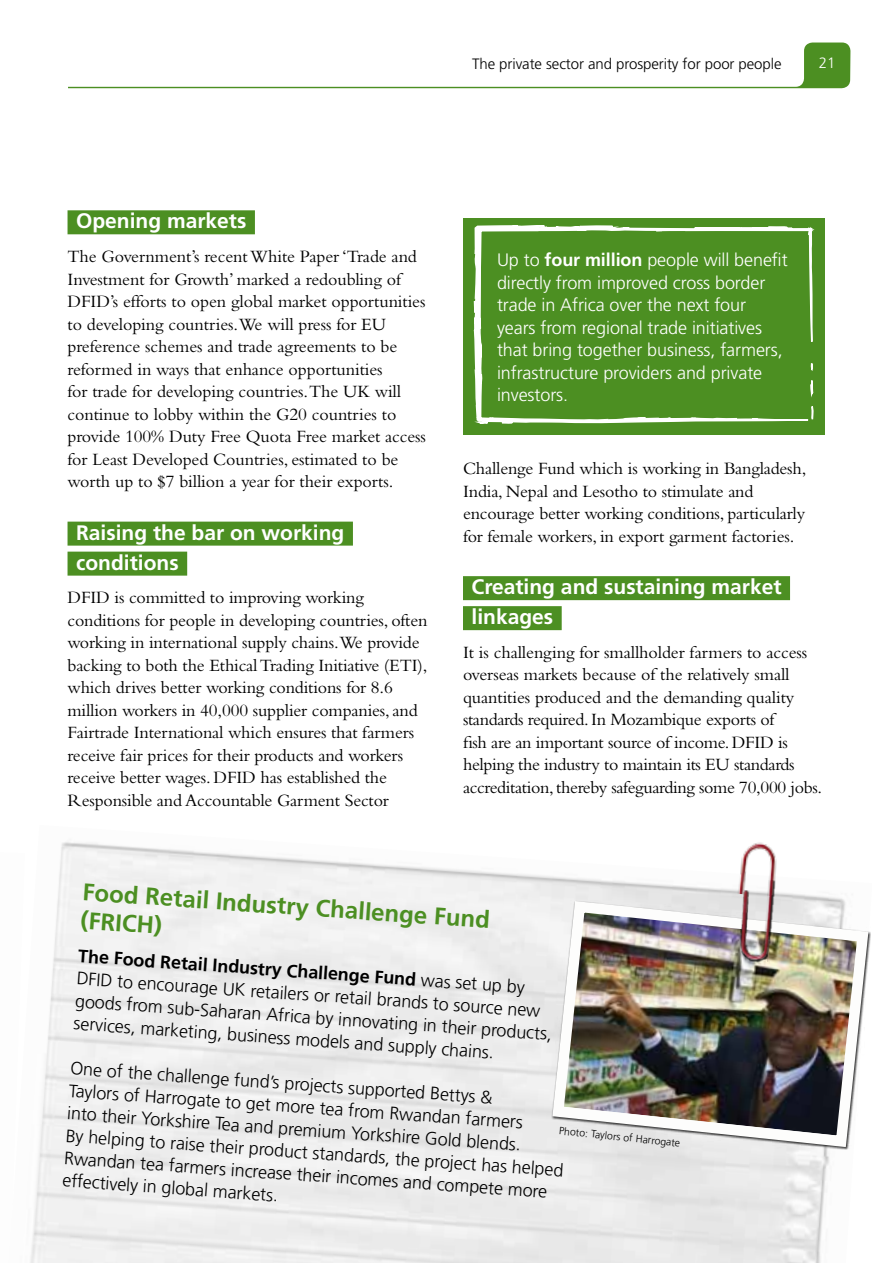
<style>
.page{position:relative;width:893px;height:1263px;background:#fff}
.page>*{position:absolute;margin:0;border:0;box-sizing:border-box;transform-origin:0 0}
.t1{font:700 24px/28.5px "Frutiger LT Std";color:#4c8f22}
.t2{font:700 21px/30px "Frutiger LT Std";color:#fff}
.t3{font:18px/22.5px "Bembo";letter-spacing:-.01em;color:#000}
.t4{font:300 18px/22.5px "Frutiger LT Std";color:#000}
.t5{font:300 18px/22.5px "Frutiger LT Std";letter-spacing:-.005em;color:#fff}
.t6{font:300 15px "Frutiger LT Std";letter-spacing:-.005em;color:#000}
.t7{font:300 15px "Frutiger LT Std";color:#fff}
.t8{font:300 10.5px "Frutiger LT Std";color:#000}
.s1{font-weight:700}
</style>
<div class="page">
<svg style="left:68px;top:43px;width:782px;height:45px"></svg>
<div style="left:463px;top:576px;width:327px;height:24px;background:#4c8f22"></div>
<div style="left:463px;top:606px;width:99px;height:24px;background:#4c8f22"></div>
<div style="left:463px;top:219px;width:361px;height:216px;background:#4c8f22"></div>
<div style="left:68px;top:210px;width:187px;height:24px;background:#4c8f22"></div>
<div style="left:68px;top:522px;width:285px;height:24px;background:#4c8f22"></div>
<div style="left:68px;top:552px;width:119px;height:24px;background:#4c8f22"></div>
<svg style="left:471px;top:42px;width:345px;height:382px"></svg>
<img style="left:547px;top:895px;width:324px;height:258px">
<img style="left:698px;top:842px;width:122px;height:57px">
<div style="left:741px;top:880px;width:35px;height:84px;background:#000;opacity:.75"></div>
<img style="left:739px;top:878px;width:35px;height:84px">
<p class="t6" style="left:472px;top:55px;width:311px">The private sector and prosperity for poor people</p>
<p class="t7" style="left:819px;top:54px;width:18px">21</p>
<p class="t2" style="left:76px;top:206px;width:172px">Opening markets</p>
<p class="t3" style="left:68px;top:245px;width:360px">The Government’s recent White Paper ‘Trade and Investment for Growth’ marked a redoubling of DFID’s efforts to open global market opportunities to developing countries.We will press for EU preference schemes and trade agreements to be reformed in ways that enhance opportunities<br>for trade for developing countries.The UK will continue to lobby within the G20 countries to provide 100% Duty Free Quota Free market access for Least Developed Countries, estimated to be worth up to $7 billion a year for their exports.</p>
<p class="t2" style="left:76px;top:517px;width:270px">Raising the bar on working conditions</p>
<p class="t3" style="left:68px;top:586px;width:361px">DFID is committed to improving working conditions for people in developing countries, often working in international supply chains.We provide backing to both the Ethical Trading Initiative (ETI), which drives better working conditions for 8.6 million workers in 40,000 supplier companies, and Fairtrade International which ensures that farmers receive fair prices for their products and workers receive better wages. DFID has established the Responsible and Accountable Garment Sector</p>
<p class="t5" style="left:497px;top:249px;width:292px">Up to <span class="s1">four million</span> people will benefit directly from improved cross border trade in Africa over the next four years from regional trade initiatives that bring together business, farmers, infrastructure providers and private investors.</p>
<p class="t3" style="left:463px;top:457px;width:345px">Challenge Fund which is working in Bangladesh, India, Nepal and Lesotho to stimulate and encourage better working conditions, particularly for female workers, in export garment factories.</p>
<p class="t2" style="left:471px;top:572px;width:312px">Creating and sustaining market linkages</p>
<p class="t3" style="left:463px;top:641px;width:361px">It is challenging for smallholder farmers to access overseas markets because of the relatively small quantities produced and the demanding quality standards required. In Mozambique exports of<br>fish are an important source of income. DFID is helping the industry to maintain its EU standards accreditation, thereby safeguarding some 70,000 jobs.</p>
<h1 class="t1" style="left:84px;top:877px;width:410px;rotate:4deg">Food Retail Industry Challenge Fund (FRICH)</h1>
<p class="t4" style="left:79px;top:945px;width:479px;rotate:4deg"><span class="s1">The Food Retail Industry Challenge Fund</span> was set up by DFID to encourage UK retailers or retail brands to source new goods from sub-Saharan Africa by innovating in their products, services, marketing, business models and supply chains.</p>
<p class="t4" style="left:71px;top:1057px;width:500px;rotate:4deg">One of the challenge fund’s projects supported Bettys &amp;<br>Taylors of Harrogate to get more tea from Rwandan farmers<br>into their Yorkshire Tea and premium Yorkshire Gold blends.<br>By helping to raise their product standards, the project has helped Rwandan tea farmers increase their incomes and compete more effectively in global markets.</p>
<p class="t8" style="left:560px;top:1124px;width:123px;rotate:6deg">Photo: Taylors of Harrogate</p>
</div>
